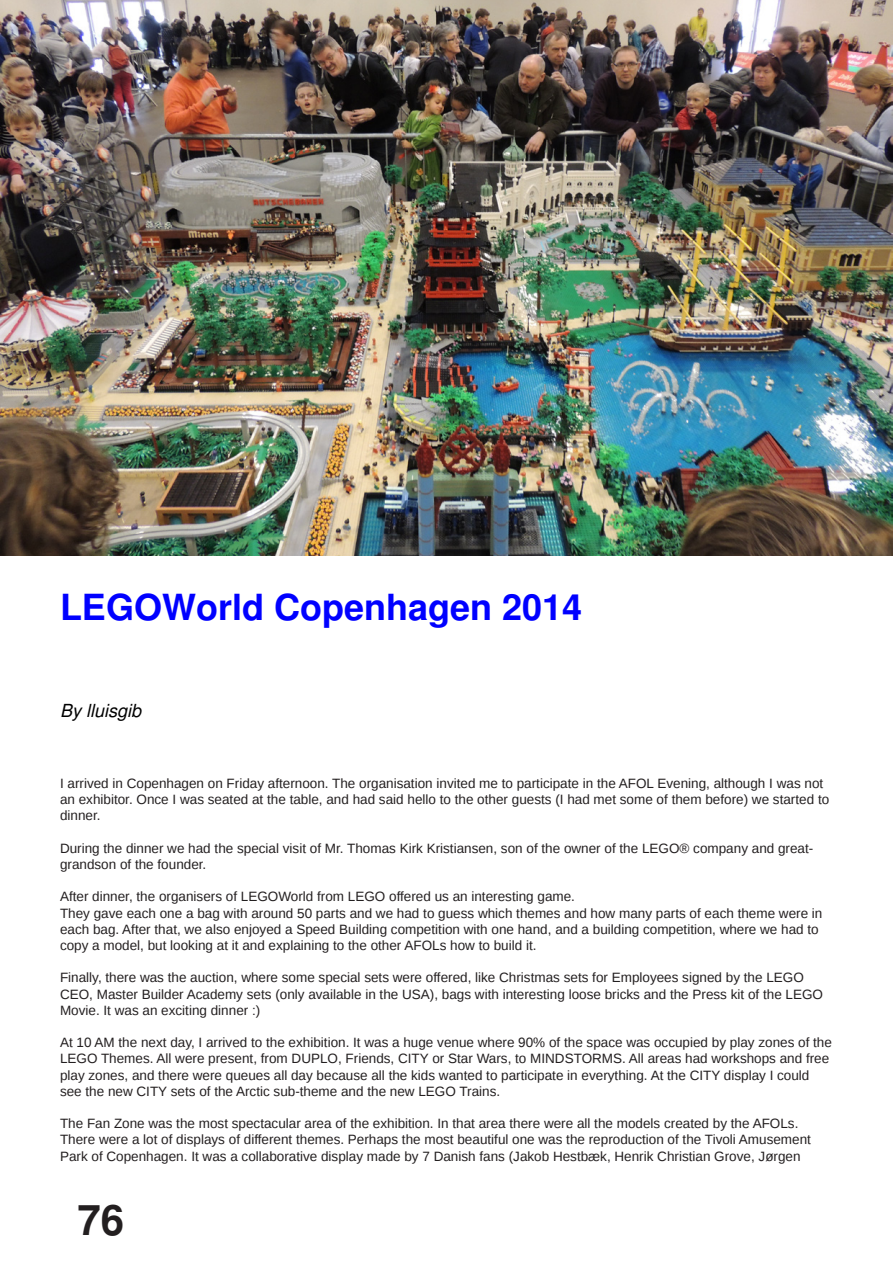
<style>
.page{position:relative;width:893px;height:1263px;background:#fff}
.page>*{position:absolute;margin:0;border:0;box-sizing:border-box;transform-origin:0 0}
.t1{font:700 42px "Free Sans";color:#231f20}
.t2{font:700 36px "Free Sans";color:#00f}
.t3{font:italic 18px "Free Sans";color:#000}
.t4{font:13.5px/16.2px "Liberation Sans";color:#231f20}
</style>
<div class="page">
<img style="left:0;top:0;width:893px;height:555px">
<h2 class="t2" style="left:60px;top:591px;width:524px">LEGOWorld Copenhagen 2014</h2>
<h3 class="t3" style="left:60px;top:703px;width:83px">By lluisgib</h3>
<p class="t4" style="left:60px;top:775px;width:771px">I arrived in Copenhagen on Friday afternoon. The organisation invited me to participate in the AFOL Evening, although I was not an exhibitor. Once I was seated at the table, and had said hello to the other guests (I had met some of them before) we started to dinner.</p>
<p class="t4" style="left:60px;top:840px;width:755px">During the dinner we had the special visit of Mr. Thomas Kirk Kristiansen, son of the owner of the LEGO® company and great&shy;grandson of the founder.</p>
<p class="t4" style="left:60px;top:889px;width:764px">After dinner, the organisers of LEGOWorld from LEGO offered us an interesting game.<br>They gave each one a bag with around 50 parts and we had to guess which themes and how many parts of each theme were in each bag. After that, we also enjoyed a Speed Building competition with one hand, and a building competition, where we had to copy a model, but looking at it and explaining to the other AFOLs how to build it.</p>
<p class="t4" style="left:60px;top:970px;width:765px">Finally, there was the auction, where some special sets were offered, like Christmas sets for Employees signed by the LEGO<br>CEO, Master Builder Academy sets (only available in the USA), bags with interesting loose bricks and the Press kit of the LEGO<br>Movie. It was an exciting dinner :)</p>
<p class="t4" style="left:60px;top:1034px;width:773px">At 10 AM the next day, I arrived to the exhibition. It was a huge venue where 90% of the space was occupied by play zones of the LEGO Themes. All were present, from DUPLO, Friends, CITY or Star Wars, to MINDSTORMS. All areas had workshops and free play zones, and there were queues all day because all the kids wanted to participate in everything. At the CITY display I could see the new CITY sets of the Arctic sub-theme and the new LEGO Trains.</p>
<p class="t4" style="left:60px;top:1115px;width:752px">The Fan Zone was the most spectacular area of the exhibition. In that area there were all the models created by the AFOLs.<br>There were a lot of displays of different themes. Perhaps the most beautiful one was the reproduction of the Tivoli Amusement<br>Park of Copenhagen. It was a collaborative display made by 7 Danish fans (Jakob Hestbæk, Henrik Christian Grove, Jørgen</p>
<h1 class="t1" style="left:78px;top:1201px;width:48px">76</h1>
</div>
